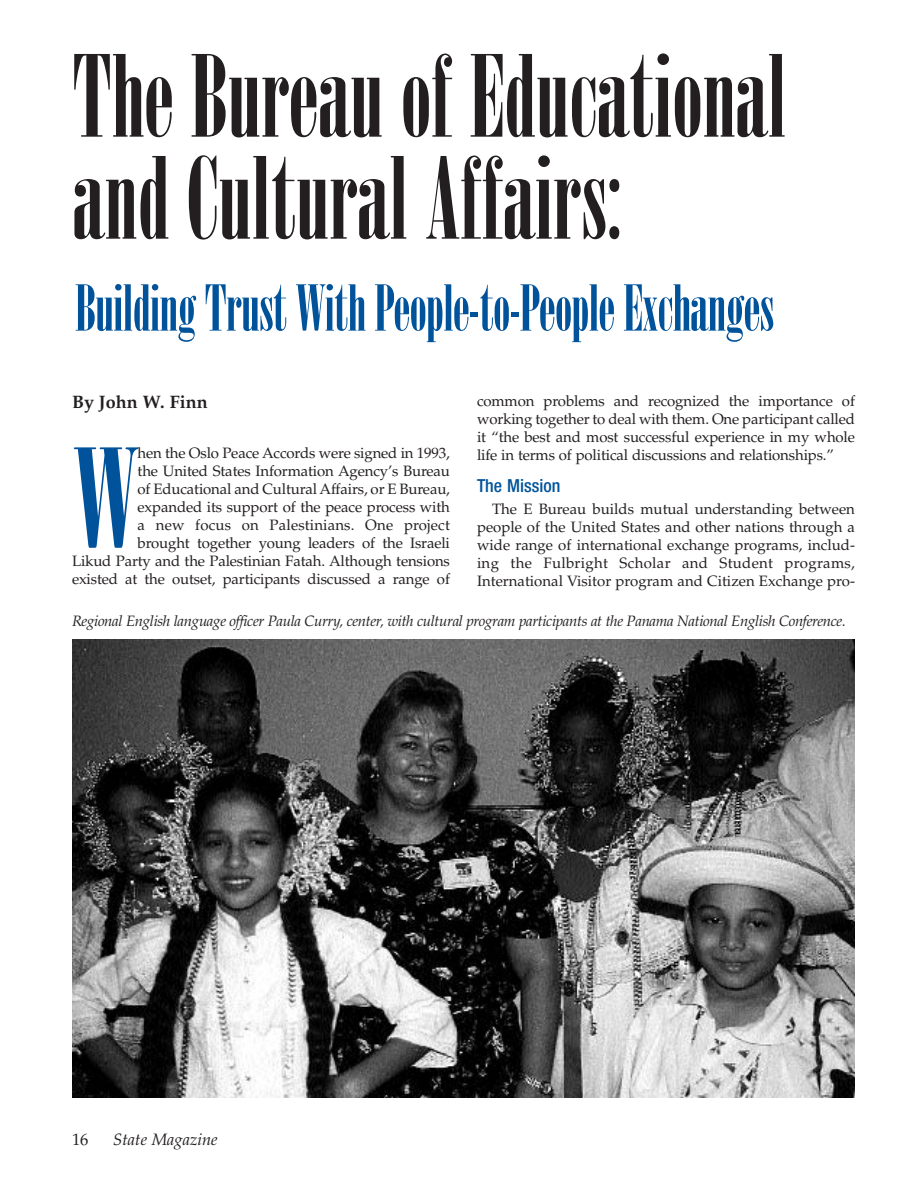
<style>
.page{position:relative;width:918px;height:1188px;background:#fff}
.page>*{position:absolute;margin:0;border:0;box-sizing:border-box;transform-origin:0 0}
.t1{font:136.65px "Onyx";color:#00539b}
.t2{font:112.5px/102px "Onyx";color:#231f20}
.t3{font:63px "Onyx";letter-spacing:-.01em;color:#00539b}
.t4{font:700 18px "Palatino";color:#231f20}
.t5{font:500 condensed 18px "Helvetica Neue";color:#00539b}
.t6{font:italic 16.5px "Palatino";color:#231f20}
.t7{font:16.5px "Palatino";color:#231f20}
.t8{font:15px/18px "Palatino";letter-spacing:-.01em;color:#231f20;text-align:justify}
.t9{font:italic 15px "Palatino";letter-spacing:-.025em;color:#231f20}
</style>
<div class="page">
<img style="left:72px;top:639px;width:783px;height:459px">
<h2 class="t2" style="left:72px;top:55px;width:715px">The Bureau of Educational and Cultural Affairs:</h2>
<h3 class="t3" style="left:75px;top:284px;width:700px">Building Trust With People-to-People Exchanges</h3>
<p class="t4" style="left:72px;top:395px;width:137px">By John W. Finn</p>
<h1 class="t1" style="left:72px;top:447px;width:67px">W</h1>
<p class="t8" style="left:477px;top:394px;width:380px">common problems and recognized the importance of working together to deal with them. One participant called it “the best and most successful experience in my whole life in terms of political discussions and relationships.”</p>
<p class="t5" style="left:477px;top:479px;width:85px">The Mission</p>
<p class="t8" style="left:477px;top:502px;width:380px;text-indent:15px">The E Bureau builds mutual understanding between people of the United States and other nations through a wide range of international exchange programs, includ&shy;ing the Fulbright Scholar and Student programs, International Visitor program and Citizen Exchange pro-</p>
<p class="t9" style="left:72px;top:615px;width:775px">Regional English language officer Paula Curry, center, with cultural program participants at the Panama National English Conference.</p>
<p class="t8" style="left:72px;top:445px;width:380px;text-align:right">hen the Oslo Peace Accords were signed in 1993,<br>the United States Information Agency’s Bureau<br>of Educational and Cultural Affairs, or E Bureau, expanded its support of the peace process with<br>a new focus on Palestinians. One project<br>brought together young leaders of the Israeli<br>Likud Party and the Palestinian Fatah. Although tensions existed at the outset, participants discussed a range of</p>
<p class="t7" style="left:72px;top:1133px;width:18px">16</p>
<p class="t6" style="left:113px;top:1133px;width:106px">State Magazine</p>
</div>
